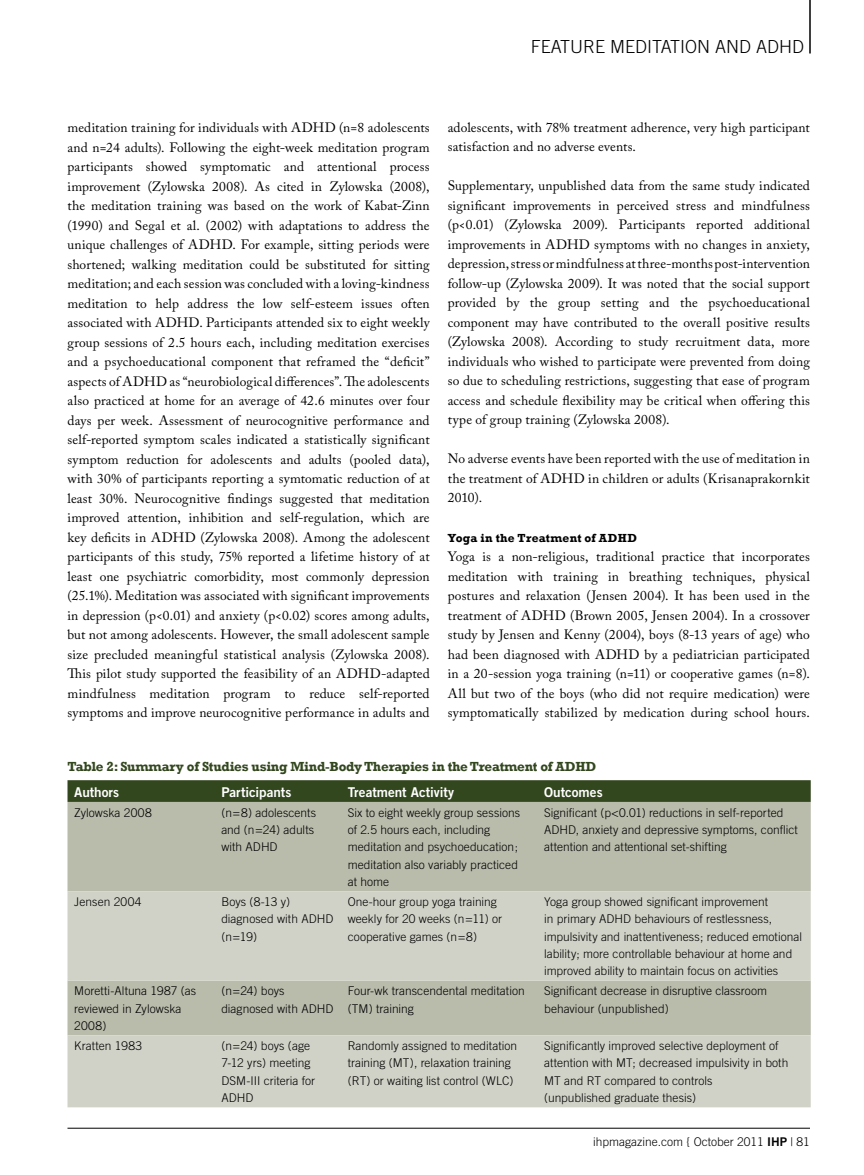
<style>
.page{position:relative;width:864px;height:1175px;background:#fff}
.page>*{position:absolute;margin:0;border:0;box-sizing:border-box;transform-origin:0 0}
.t1{font:300 18px "Trade Gothic";color:#000}
.t2{font:13.5px/19.5px "Adobe Caslon Pro";letter-spacing:.01em;color:#000;text-align:justify}
.t3{font:700 13.5px "Rockwell";letter-spacing:-.02em;color:#33471f}
.t4{font:13.5px "Trade Gothic Bold Two";color:#fff}
.t5{font:300 12px/17.2px "Trade Gothic";letter-spacing:.005em;color:#000}
.t6{font:700 12px "Rockwell";letter-spacing:.02em;color:#000}
.s1{font-family:"Trade Gothic Bold Two";font-weight:400}
</style>
<div class="page">
<hr style="left:68px;top:1127px;width:742px;height:1px;background:#000">
<hr style="left:809px;top:0;width:2px;height:53px;background:#000">
<svg style="left:68px;top:780px;width:743px;height:22px;background:#354921"></svg>
<div style="left:68px;top:802px;width:743px;height:89px;background:#b9bbab"></div>
<svg style="left:68px;top:891px;width:743px;height:216px;background:#cbccc0"></svg>
<h1 class="t1" style="left:531px;top:36px;width:197px">FEATURE Meditation and</h1>
<h1 class="t1" style="left:756px;top:36px;width:50px">ADHD</h1>
<p class="t2" style="left:68px;top:118px;width:364px">meditation training for individuals with ADHD (n=8 adolescents and n=24 adults). Following the eight-week meditation program participants showed symptomatic and attentional process improvement (Zylowska 2008). As cited in Zylowska (2008), the meditation training was based on the work of Kabat-Zinn (1990) and Segal et al. (2002) with adaptations to address the unique challenges of ADHD. For example, sitting periods were shortened; walking meditation could be substituted for sitting meditation; and each session was concluded with a loving-kindness meditation to help address the low self-esteem issues often associated with ADHD. Participants attended six to eight weekly group sessions of 2.5 hours each, including meditation exercises and a psychoeducational component that reframed the “deficit” aspects of ADHD as “neurobiological differences”. The adolescents also practiced at home for an average of 42.6 minutes over four days per week. Assessment of neurocognitive performance and self-reported symptom scales indicated a statistically significant symptom reduction for adolescents and adults (pooled data), with 30% of participants reporting a symtomatic reduction of at least 30%. Neurocognitive findings suggested that meditation improved attention, inhibition and self-regulation, which are key deficits in ADHD (Zylowska 2008). Among the adolescent participants of this study, 75% reported a lifetime history of at least one psychiatric comorbidity, most commonly depression (25.1%). Meditation was associated with significant improvements in depression (p&lt;0.01) and anxiety (p&lt;0.02) scores among adults, but not among adolescents. However, the small adolescent sample size precluded meaningful statistical analysis (Zylowska 2008).<br>This pilot study supported the feasibility of an ADHD-adapted mindfulness meditation program to reduce self-reported symptoms and improve neurocognitive performance in adults and</p>
<p class="t2" style="left:448px;top:117px;width:364px">adolescents, with 78% treatment adherence, very high participant satisfaction and no adverse events.</p>
<p class="t2" style="left:448px;top:176px;width:364px">Supplementary, unpublished data from the same study indicated significant improvements in perceived stress and mindfulness (p&lt;0.01) (Zylowska 2009). Participants reported additional improvements in ADHD symptoms with no changes in anxiety, depression, stress or mindfulness at three-months post-intervention follow-up (Zylowska 2009). It was noted that the social support provided by the group setting and the psychoeducational component may have contributed to the overall positive results (Zylowska 2008). According to study recruitment data, more individuals who wished to participate were prevented from doing so due to scheduling restrictions, suggesting that ease of program access and schedule flexibility may be critical when offering this type of group training (Zylowska 2008).</p>
<p class="t2" style="left:448px;top:449px;width:364px">No adverse events have been reported with the use of meditation in the treatment of ADHD in children or adults (Krisanaprakornkit 2010).</p>
<p class="t6" style="left:448px;top:530px;width:191px">Yoga in the Treatment of ADHD</p>
<p class="t2" style="left:448px;top:547px;width:364px">Yoga is a non-religious, traditional practice that incorporates meditation with training in breathing techniques, physical postures and relaxation (Jensen 2004). It has been used in the treatment of ADHD (Brown 2005, Jensen 2004). In a crossover study by Jensen and Kenny (2004), boys (8-13 years of age) who had been diagnosed with ADHD by a pediatrician participated in a 20-session yoga training (n=11) or cooperative games (n=8).<br>All but two of the boys (who did not require medication) were symptomatically stabilized by medication during school hours.</p>
<p class="t3" style="left:68px;top:758px;width:530px">Table 2: Summary of Studies using Mind-Body Therapies in the Treatment of ADHD</p>
<p class="t4" style="left:74px;top:783px;width:46px">Authors</p>
<p class="t4" style="left:221px;top:783px;width:72px">Participants</p>
<p class="t4" style="left:348px;top:783px;width:108px">Treatment Activity</p>
<p class="t4" style="left:544px;top:783px;width:60px">Outcomes</p>
<p class="t5" style="left:74px;top:803px;width:79px">Zylowska 2008</p>
<p class="t5" style="left:221px;top:803px;width:96px">(n=8) adolescents and (n=24) adults with ADHD</p>
<p class="t5" style="left:348px;top:803px;width:174px">Six to eight weekly group sessions of 2.5 hours each, including meditation and psychoeducation; meditation also variably practiced at home</p>
<p class="t5" style="left:544px;top:803px;width:255px">Significant (p&lt;0.01) reductions in self-reported<br>ADHD, anxiety and depressive symptoms, conflict attention and attentional set-shifting</p>
<p class="t5" style="left:74px;top:893px;width:69px">Jensen 2004</p>
<p class="t5" style="left:221px;top:893px;width:114px">Boys (8-13 y) diagnosed with ADHD (n=19)</p>
<p class="t5" style="left:348px;top:893px;width:156px">One-hour group yoga training weekly for 20 weeks (n=11) or cooperative games (n=8)</p>
<p class="t5" style="left:544px;top:893px;width:259px">Yoga group showed significant improvement<br>in primary ADHD behaviours of restlessness, impulsivity and inattentiveness; reduced emotional lability; more controllable behaviour at home and improved ability to maintain focus on activities</p>
<p class="t5" style="left:74px;top:982px;width:123px">Moretti-Altuna 1987 (as reviewed in Zylowska<br>2008)</p>
<p class="t5" style="left:221px;top:982px;width:114px">(n=24) boys diagnosed with ADHD</p>
<p class="t5" style="left:348px;top:982px;width:179px">Four-wk transcendental meditation (TM) training</p>
<p class="t5" style="left:544px;top:982px;width:225px">Significant decrease in disruptive classroom behaviour (unpublished)</p>
<p class="t5" style="left:74px;top:1037px;width:70px">Kratten 1983</p>
<p class="t5" style="left:221px;top:1037px;width:95px">(n=24) boys (age<br>7-12 yrs) meeting<br>DSM-III criteria for<br>ADHD</p>
<p class="t5" style="left:348px;top:1037px;width:171px">Randomly assigned to meditation training (MT), relaxation training (RT) or waiting list control (WLC)</p>
<p class="t5" style="left:544px;top:1037px;width:246px">Significantly improved selective deployment of attention with MT; decreased impulsivity in both MT and RT compared to controls<br>(unpublished graduate thesis)</p>
<p class="t5" style="left:593px;top:1133px;width:218px">ihpmagazine.com { October 2011 <span class="s1">IHP</span> | 81</p>
</div>
